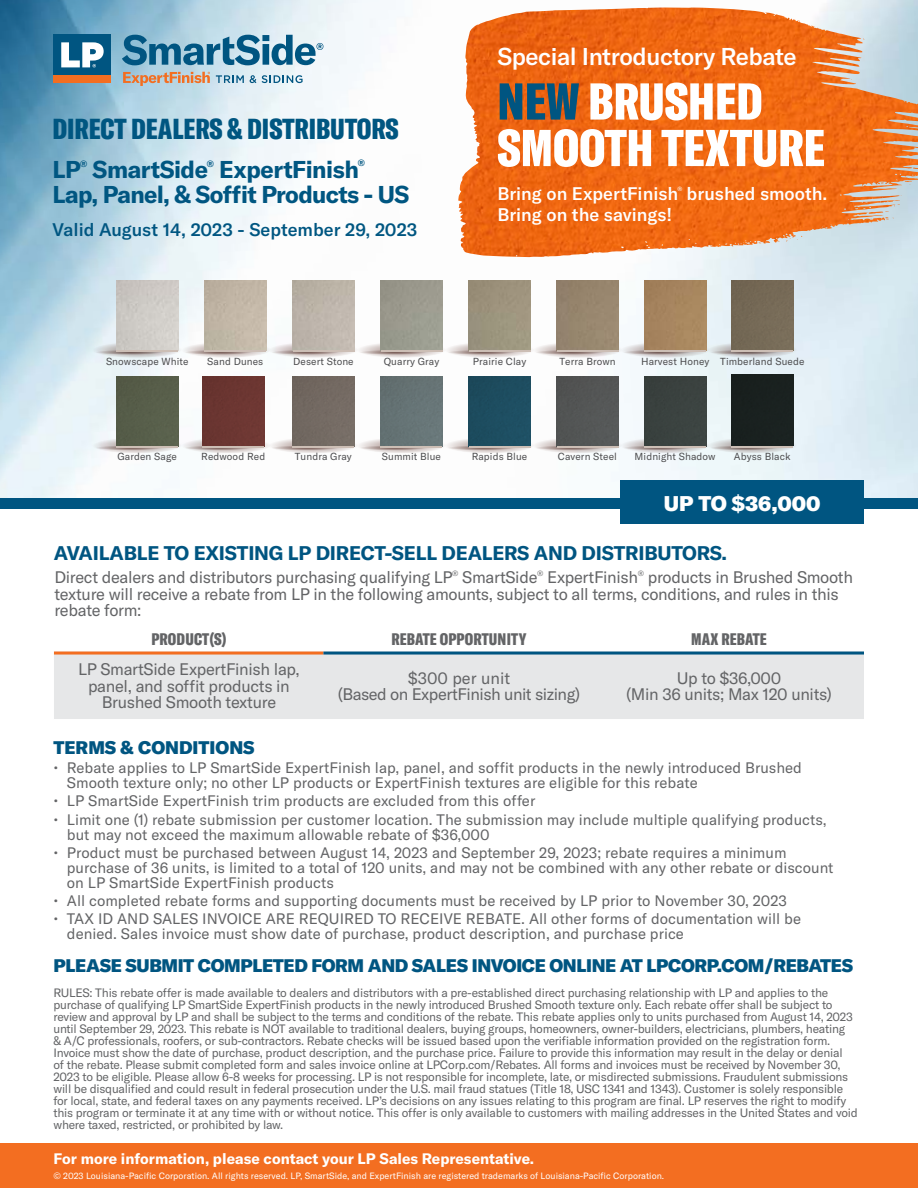
<style>
.page{position:relative;width:918px;height:1188px;background:#fff}
.page>*{position:absolute;margin:0;border:0;box-sizing:border-box;transform-origin:0 0}
.t1{font:900 extra-condensed 51px/46.5px "GT America";color:#fff}
.t2{font:900 extra-condensed 28.5px "GT America";color:#005681}
.t3{font:700 24px "GT America";letter-spacing:-.02em;color:#005681}
.t4{font:500 24px "GT America";letter-spacing:-.02em;color:#fff}
.t5{font:900 21px "GT America";color:#fff}
.t6{font:700 19.5px "GT America";letter-spacing:-.01em;color:#005581}
.t7{font:900 18px "GT America";letter-spacing:-.02em;color:#005581}
.t8{font:500 18px "GT America";color:#fff}
.t9{font:500 18px "GT America";color:#005681}
.t10{font:900 18px "GT America";color:#005581}
.t11{font:16.5px/16.5px "GT America";letter-spacing:-.02em;color:#636466;text-align:center}
.t12{font:900 extra-condensed 16.5px "GT America";letter-spacing:.01em;color:#636466}
.t13{font:15px/15px "GT America";color:#636466}
.t14{font:700 15px "GT America";color:#fff}
.t15{font:12px/12px "GT America";letter-spacing:-.02em;color:#636466}
.t16{font:10.05px "GT America";letter-spacing:.01em;color:#4d4d4f}
.t17{font:9px "GT America";color:#fff}
.t18{font:700 9px "GT America";color:#005681}
.t19{font:7.5px "GT America";color:#636466}
.t20{font:500 6px "GT America";color:#fff}
.s1{color:#005581}
</style>
<div class="page">
<img style="left:0;top:0;width:918px;height:499px">
<img style="left:117px;top:281px;width:61px;height:60px">
<img style="left:205px;top:281px;width:61px;height:60px">
<div style="left:381px;top:281px;width:61px;height:60px;background:#9b9a8e"></div>
<div style="left:469px;top:281px;width:62px;height:60px;background:#9c947d"></div>
<div style="left:557px;top:281px;width:62px;height:60px;background:#97866e"></div>
<div style="left:644px;top:281px;width:62px;height:60px;background:#a7855f"></div>
<div style="left:732px;top:281px;width:61px;height:60px;background:#756956"></div>
<svg style="left:92px;top:341px;width:705px;height:17px"></svg>
<img style="left:293px;top:281px;width:61px;height:69px">
<hr style="left:293px;top:350px;width:61px;height:2px;background:#ccbeb5">
<div style="left:116px;top:376px;width:62px;height:61px;background:#575e4a"></div>
<div style="left:202px;top:376px;width:62px;height:61px;background:#6b3631"></div>
<div style="left:381px;top:376px;width:61px;height:61px;background:#667375"></div>
<div style="left:469px;top:376px;width:61px;height:61px;background:#1d4d60"></div>
<div style="left:557px;top:376px;width:61px;height:61px;background:#535555"></div>
<div style="left:644px;top:376px;width:62px;height:61px;background:#3a423f"></div>
<div style="left:731px;top:375px;width:62px;height:62px;background:#19211f"></div>
<svg style="left:92px;top:437px;width:705px;height:16px"></svg>
<div style="left:293px;top:376px;width:61px;height:70px;background:#736962"></div>
<hr style="left:293px;top:446px;width:61px;height:1px;background:#ccbeb5">
<img style="left:458px;top:7px;width:233px;height:232px">
<div style="left:0;top:1143px;width:918px;height:45px;background:#f36e21"></div>
<div style="left:0;top:499px;width:918px;height:10px;background:#005581"></div>
<svg style="left:54px;top:651px;width:810px;height:1px"></svg>
<div style="left:54px;top:655px;width:810px;height:64px;background:#e6e7e8"></div>
<hr style="left:54px;top:652px;width:269px;height:3px;background:#f36e21">
<hr style="left:323px;top:652px;width:541px;height:3px;background:#005581">
<div style="left:53px;top:35px;width:58px;height:40px;background:#005581"></div>
<div style="left:53px;top:75px;width:58px;height:8px;background:#f36e21"></div>
<svg style="left:61px;top:42px;width:43px;height:26px"></svg>
<svg style="left:216px;top:75px;width:28px;height:8px"></svg>
<svg style="left:250px;top:75px;width:6px;height:8px"></svg>
<svg style="left:262px;top:75px;width:41px;height:8px"></svg>
<svg style="left:122px;top:35px;width:201px;height:30px;background:#679cb7"></svg>
<svg style="left:123px;top:72px;width:87px;height:14px"></svg>
<div style="left:621px;top:481px;width:243px;height:43px;background:#005581"></div>
<h2 class="t2" style="left:52px;top:111px;width:348px">DIRECT DEALERS &amp; DISTRIBUTORS</h2>
<h3 class="t3" style="left:52px;top:154px;width:30px">LP</h3>
<p class="t18" style="left:80px;top:159px;width:9px">®</p>
<h3 class="t3" style="left:93px;top:154px;width:117px">SmartSide</h3>
<p class="t18" style="left:207px;top:159px;width:9px">®</p>
<h3 class="t3" style="left:219px;top:154px;width:141px">ExpertFinish</h3>
<p class="t18" style="left:358px;top:157px;width:9px">®</p>
<h3 class="t3" style="left:52px;top:180px;width:358px">Lap, Panel, &amp; Soffit Products - US</h3>
<h3 class="t9" style="left:52px;top:219px;width:366px">Valid August 14, 2023 - September 29, 2023</h3>
<h3 class="t4" style="left:497px;top:42px;width:301px">Special Introductory Rebate</h3>
<h1 class="t1" style="left:497px;top:78px;width:329px"><span class="s1">NEW</span> BRUSHED<br>SMOOTH TEXTURE</h1>
<h3 class="t8" style="left:497px;top:183px;width:182px">Bring on ExpertFinish</h3>
<p class="t20" style="left:677px;top:185px;width:6px">®</p>
<h3 class="t8" style="left:687px;top:183px;width:142px">brushed smooth.</h3>
<h3 class="t8" style="left:497px;top:204px;width:176px">Bring on the savings!</h3>
<p class="t16" style="left:106px;top:355px;width:84px">Snowscape White</p>
<p class="t16" style="left:207px;top:355px;width:58px">Sand Dunes</p>
<p class="t16" style="left:293px;top:355px;width:62px">Desert Stone</p>
<p class="t16" style="left:384px;top:355px;width:57px">Quarry Gray</p>
<p class="t16" style="left:473px;top:355px;width:55px">Prairie Clay</p>
<p class="t16" style="left:559px;top:355px;width:58px">Terra Brown</p>
<p class="t16" style="left:641px;top:355px;width:165px">Harvest Honey Timberland Suede</p>
<p class="t16" style="left:118px;top:451px;width:61px">Garden Sage</p>
<p class="t16" style="left:201px;top:451px;width:66px">Redwood Red</p>
<p class="t16" style="left:295px;top:451px;width:59px">Tundra Gray</p>
<p class="t16" style="left:382px;top:451px;width:61px">Summit Blue</p>
<p class="t16" style="left:472px;top:451px;width:57px">Rapids Blue</p>
<p class="t16" style="left:558px;top:451px;width:61px">Cavern Steel</p>
<p class="t16" style="left:635px;top:451px;width:83px">Midnight Shadow</p>
<p class="t16" style="left:734px;top:451px;width:58px">Abyss Black</p>
<h3 class="t5" style="left:664px;top:490px;width:158px">UP TO $36,000</h3>
<h3 class="t6" style="left:54px;top:541px;width:675px">AVAILABLE TO EXISTING LP DIRECT-SELL DEALERS AND DISTRIBUTORS.</h3>
<h3 class="t11" style="left:54px;top:569px;width:400px">Direct dealers and distributors purchasing qualifying LP</h3>
<p class="t19" style="left:452px;top:568px;width:8px">®</p>
<h3 class="t11" style="left:462px;top:569px;width:77px">SmartSide</h3>
<p class="t19" style="left:537px;top:568px;width:8px">®</p>
<h3 class="t11" style="left:547px;top:569px;width:92px">ExpertFinish</h3>
<p class="t19" style="left:638px;top:568px;width:8px">®</p>
<h3 class="t11" style="left:54px;top:569px;width:800px;text-align:left;text-indent:593px">products in Brushed Smooth texture will receive a rebate from LP in the following amounts, subject to all terms, conditions, and rules in this rebate form:</h3>
<h3 class="t12" style="left:151px;top:629px;width:77px">PRODUCT(S)</h3>
<h3 class="t12" style="left:392px;top:629px;width:136px">REBATE OPPORTUNITY</h3>
<h3 class="t12" style="left:691px;top:629px;width:77px">MAX REBATE</h3>
<h3 class="t11" style="left:78px;top:661px;width:223px">LP SmartSide ExpertFinish lap, panel, and soffit products in<br>Brushed Smooth texture</h3>
<h3 class="t11" style="left:338px;top:669px;width:244px">$300 per unit<br>(Based on ExpertFinish unit sizing)</h3>
<h3 class="t11" style="left:626px;top:669px;width:207px">Up to $36,000<br>(Min 36 units; Max 120 units)</h3>
<h3 class="t10" style="left:53px;top:736px;width:203px">TERMS &amp; CONDITIONS</h3>
<p class="t13" style="left:67px;top:760px;width:737px;text-indent:-14px">• Rebate applies to LP SmartSide ExpertFinish lap, panel, and soffit products in the newly introduced Brushed<br>Smooth texture only; no other LP products or ExpertFinish textures are eligible for this rebate</p>
<p class="t13" style="left:53px;top:794px;width:483px">• LP SmartSide ExpertFinish trim products are excluded from this offer</p>
<p class="t13" style="left:67px;top:812px;width:761px;text-indent:-14px">• Limit one (1) rebate submission per customer location. The submission may include multiple qualifying products, but may not exceed the maximum allowable rebate of $36,000</p>
<p class="t13" style="left:67px;top:845px;width:768px;text-indent:-14px">• Product must be purchased between August 14, 2023 and September 29, 2023; rebate requires a minimum purchase of 36 units, is limited to a total of 120 units, and may not be combined with any other rebate or discount on LP SmartSide ExpertFinish products</p>
<p class="t13" style="left:53px;top:893px;width:735px">• All completed rebate forms and supporting documents must be received by LP prior to November 30, 2023</p>
<p class="t13" style="left:67px;top:912px;width:736px;text-indent:-14px">• TAX ID AND SALES INVOICE ARE REQUIRED TO RECEIVE REBATE. All other forms of documentation will be denied. Sales invoice must show date of purchase, product description, and purchase price</p>
<h3 class="t7" style="left:53px;top:954px;width:801px">PLEASE SUBMIT COMPLETED FORM AND SALES INVOICE ONLINE AT LPCORP.COM/REBATES</h3>
<p class="t15" style="left:53px;top:987px;width:806px">RULES: This rebate offer is made available to dealers and distributors with a pre-established direct purchasing relationship with LP and applies to the purchase of qualifying LP SmartSide ExpertFinish products in the newly introduced Brushed Smooth texture only. Each rebate offer shall be subject to review and approval by LP and shall be subject to the terms and conditions of the rebate. This rebate applies only to units purchased from August 14, 2023 until September 29, 2023. This rebate is NOT available to traditional dealers, buying groups, homeowners, owner-builders, electricians, plumbers, heating<br>&amp; A/C professionals, roofers, or sub-contractors. Rebate checks will be issued based upon the verifiable information provided on the registration form.<br>Invoice must show the date of purchase, product description, and the purchase price. Failure to provide this information may result in the delay or denial<br>of the rebate. Please submit completed form and sales invoice online at LPCorp.com/Rebates. All forms and invoices must be received by November 30, 2023 to be eligible. Please allow 6-8 weeks for processing. LP is not responsible for incomplete, late, or misdirected submissions. Fraudulent submissions will be disqualified and could result in federal prosecution under the U.S. mail fraud statues (Title 18, USC 1341 and 1343). Customer is solely responsible for local, state, and federal taxes on any payments received. LP’s decisions on any issues relating to this program are final. LP reserves the right to modify this program or terminate it at any time with or without notice. This offer is only available to customers with mailing addresses in the United States and void where taxed, restricted, or prohibited by law.</p>
<p class="t14" style="left:53px;top:1149px;width:482px">For more information, please contact your LP Sales Representative.</p>
<p class="t17" style="left:53px;top:1170px;width:612px">© 2023 Louisiana-Pacific Corporation. All rights reserved. LP, SmartSide, and ExpertFinish are registered trademarks of Louisiana-Pacific Corporation.</p>
</div>
